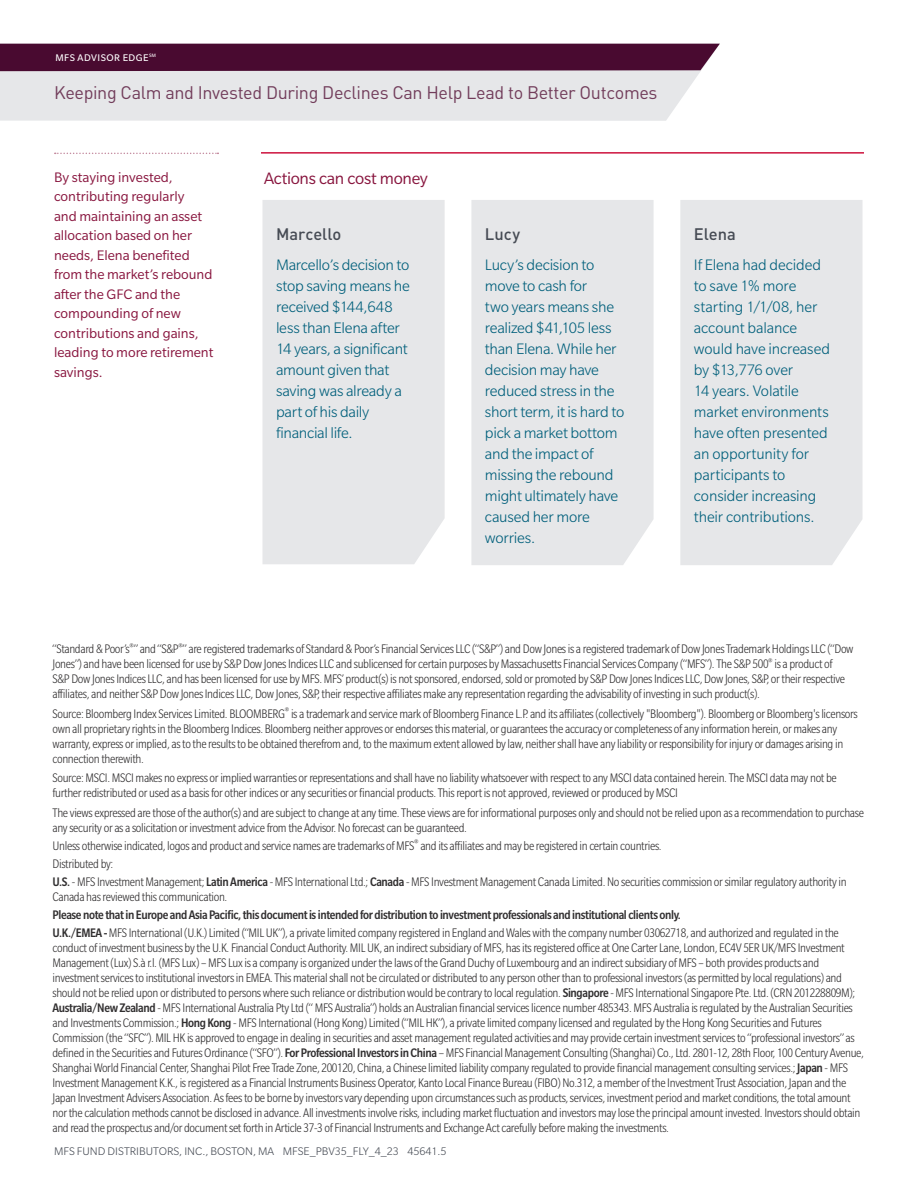
<style>
.page{position:relative;width:918px;height:1188px;background:#fff}
.page>*{position:absolute;margin:0;border:0;box-sizing:border-box;transform-origin:0 0}
.t1{font:18px "DINOT";letter-spacing:-.02em;color:#723d5b}
.t2{font:18px "Slate Std";letter-spacing:-.015em;color:#88153e}
.t3{font:300 16.5px/21px "Slate Std";letter-spacing:-.015em;color:#005f7b}
.t4{font:500 16.5px "DINOT";color:#464b54}
.t5{font:15px/19.5px "Slate Std";color:#88153e}
.t6{font:300 condensed 13.5px/15px "Slate Std";letter-spacing:-.025em;color:#312f30}
.t7{font:300 12px "Slate Std";color:#464b54}
.t8{font:10.5px "Slate Std";letter-spacing:.04em;color:#fff}
.s1{font-weight:500}
</style>
<div class="page">
<div style="left:0;top:71px;width:701px;height:50px;background:#e6e7e9"></div>
<div style="left:0;top:44px;width:720px;height:27px;background:#490a30"></div>
<svg style="left:55px;top:153px;width:163px;height:1px"></svg>
<hr style="left:261px;top:152px;width:603px;height:2px;background:#cd123d">
<div style="left:262px;top:200px;width:183px;height:364px;background:#e6e7e9"></div>
<div style="left:680px;top:200px;width:182px;height:365px;background:#e6e7e9"></div>
<div style="left:471px;top:200px;width:183px;height:365px;background:#e6e7e9"></div>
<p class="t8" style="left:56px;top:52px;width:102px">MFS ADVISOR EDGE<sup>SM</sup></p>
<h1 class="t1" style="left:54px;top:82px;width:605px">Keeping Calm and Invested During Declines Can Help Lead to Better Outcomes</h1>
<p class="t5" style="left:54px;top:167px;width:161px">By staying invested, contributing regularly<br>and maintaining an asset allocation based on her needs, Elena benefited from the market’s rebound after the GFC and the compounding of new contributions and gains, leading to more retirement savings.</p>
<h1 class="t2" style="left:264px;top:169px;width:166px">Actions can cost money</h1>
<p class="t4" style="left:276px;top:223px;width:67px">Marcello</p>
<p class="t3" style="left:276px;top:254px;width:135px">Marcello’s decision to stop saving means he received $144,648 less than Elena after<br>14 years, a significant amount given that saving was already a part of his daily financial life.</p>
<p class="t4" style="left:485px;top:223px;width:37px">Lucy</p>
<p class="t3" style="left:485px;top:254px;width:141px">Lucy’s decision to move to cash for<br>two years means she realized $41,105 less than Elena. While her decision may have reduced stress in the short term, it is hard to pick a market bottom and the impact of missing the rebound might ultimately have caused her more worries.</p>
<p class="t4" style="left:694px;top:223px;width:44px">Elena</p>
<p class="t3" style="left:694px;top:254px;width:138px">If Elena had decided to save 1% more starting 1/1/08, her account balance would have increased by $13,776 over<br>14 years. Volatile market environments have often presented an opportunity for participants to consider increasing their contributions.</p>
<p class="t6" style="left:52px;top:641px;width:803px">“Standard &amp; Poor’s<sup>®</sup>” and “S&amp;P<sup>®</sup>” are registered trademarks of Standard &amp; Poor’s Financial Services LLC (“S&amp;P”) and Dow Jones is a registered trademark of Dow Jones Trademark Holdings LLC (“Dow Jones”) and have been licensed for use by S&amp;P Dow Jones Indices LLC and sublicensed for certain purposes by Massachusetts Financial Services Company (“MFS”). The S&amp;P 500<sup>®</sup> is a product of<br>S&amp;P Dow Jones Indices LLC, and has been licensed for use by MFS. MFS’ product(s) is not sponsored, endorsed, sold or promoted by S&amp;P Dow Jones Indices LLC, Dow Jones, S&amp;P, or their respective affiliates, and neither S&amp;P Dow Jones Indices LLC, Dow Jones, S&amp;P, their respective affiliates make any representation regarding the advisability of investing in such product(s).</p>
<p class="t6" style="left:52px;top:706px;width:807px">Source: Bloomberg Index Services Limited. BLOOMBERG<sup>®</sup> is a trademark and service mark of Bloomberg Finance L.P. and its affiliates (collectively "Bloomberg"). Bloomberg or Bloomberg's licensors own all proprietary rights in the Bloomberg Indices. Bloomberg neither approves or endorses this material, or guarantees the accuracy or completeness of any information herein, or makes any warranty, express or implied, as to the results to be obtained therefrom and, to the maximum extent allowed by law, neither shall have any liability or responsibility for injury or damages arising in connection therewith.</p>
<p class="t6" style="left:52px;top:770px;width:786px">Source: MSCI. MSCI makes no express or implied warranties or representations and shall have no liability whatsoever with respect to any MSCI data contained herein. The MSCI data may not be further redistributed or used as a basis for other indices or any securities or financial products. This report is not approved, reviewed or produced by MSCI</p>
<p class="t6" style="left:52px;top:805px;width:813px">The views expressed are those of the author(s) and are subject to change at any time. These views are for informational purposes only and should not be relied upon as a recommendation to purchase any security or as a solicitation or investment advice from the Advisor. No forecast can be guaranteed.</p>
<p class="t6" style="left:52px;top:836px;width:796px;line-height:18px">Unless otherwise indicated, logos and product and service names are trademarks of MFS<sup>®</sup> and its affiliates and may be registered in certain countries.<br>Distributed by:<br><span class="s1">U.S.</span> - MFS Investment Management; <span class="s1">Latin America</span> - MFS International Ltd.; <span class="s1">Canada</span> - MFS Investment Management Canada Limited. No securities commission or similar regulatory authority in</p>
<p class="t6" style="left:52px;top:889px;width:176px">Canada has reviewed this communication.</p>
<p class="t6" style="left:52px;top:905px;width:788px;line-height:18px"><span class="s1">Please note that in Europe and Asia Pacific, this document is intended for distribution to investment professionals and institutional clients only.<br>U.K./EMEA -</span> MFS International (U.K.) Limited (“MIL UK”), a private limited company registered in England and Wales with the company number 03062718, and authorized and regulated in the</p>
<p class="t6" style="left:52px;top:940px;width:813px">conduct of investment business by the U.K. Financial Conduct Authority. MIL UK, an indirect subsidiary of MFS, has its registered office at One Carter Lane, London, EC4V 5ER UK/MFS Investment Management (Lux) S.à r.l. (MFS Lux) – MFS Lux is a company is organized under the laws of the Grand Duchy of Luxembourg and an indirect subsidiary of MFS – both provides products and investment services to institutional investors in EMEA. This material shall not be circulated or distributed to any person other than to professional investors (as permitted by local regulations) and should not be relied upon or distributed to persons where such reliance or distribution would be contrary to local regulation. <span class="s1">Singapore</span> - MFS International Singapore Pte. Ltd. (CRN 201228809M); <span class="s1">Australia/New Zealand</span> - MFS International Australia Pty Ltd (“ MFS Australia”) holds an Australian financial services licence number 485343. MFS Australia is regulated by the Australian Securities and Investments Commission.; <span class="s1">Hong Kong</span> - MFS International (Hong Kong) Limited (“MIL HK”), a private limited company licensed and regulated by the Hong Kong Securities and Futures Commission (the “SFC”). MIL HK is approved to engage in dealing in securities and asset management regulated activities and may provide certain investment services to “professional investors” as defined in the Securities and Futures Ordinance (“SFO”). <span class="s1">For Professional Investors in China</span> – MFS Financial Management Consulting (Shanghai) Co., Ltd. 2801-12, 28th Floor, 100 Century Avenue, Shanghai World Financial Center, Shanghai Pilot Free Trade Zone, 200120, China, a Chinese limited liability company regulated to provide financial management consulting services.; <span class="s1">Japan</span> - MFS Investment Management K.K., is registered as a Financial Instruments Business Operator, Kanto Local Finance Bureau (FIBO) No.312, a member of the Investment Trust Association, Japan and the Japan Investment Advisers Association. As fees to be borne by investors vary depending upon circumstances such as products, services, investment period and market conditions, the total amount nor the calculation methods cannot be disclosed in advance. All investments involve risks, including market fluctuation and investors may lose the principal amount invested. Investors should obtain and read the prospectus and/or document set forth in Article 37-3 of Financial Instruments and Exchange Act carefully before making the investments.</p>
<p class="t7" style="left:54px;top:1145px;width:394px">MFS FUND DISTRIBUTORS, INC., BOSTON, MA MFSE_PBV35_FLY_4_23 45641.5</p>
</div>
